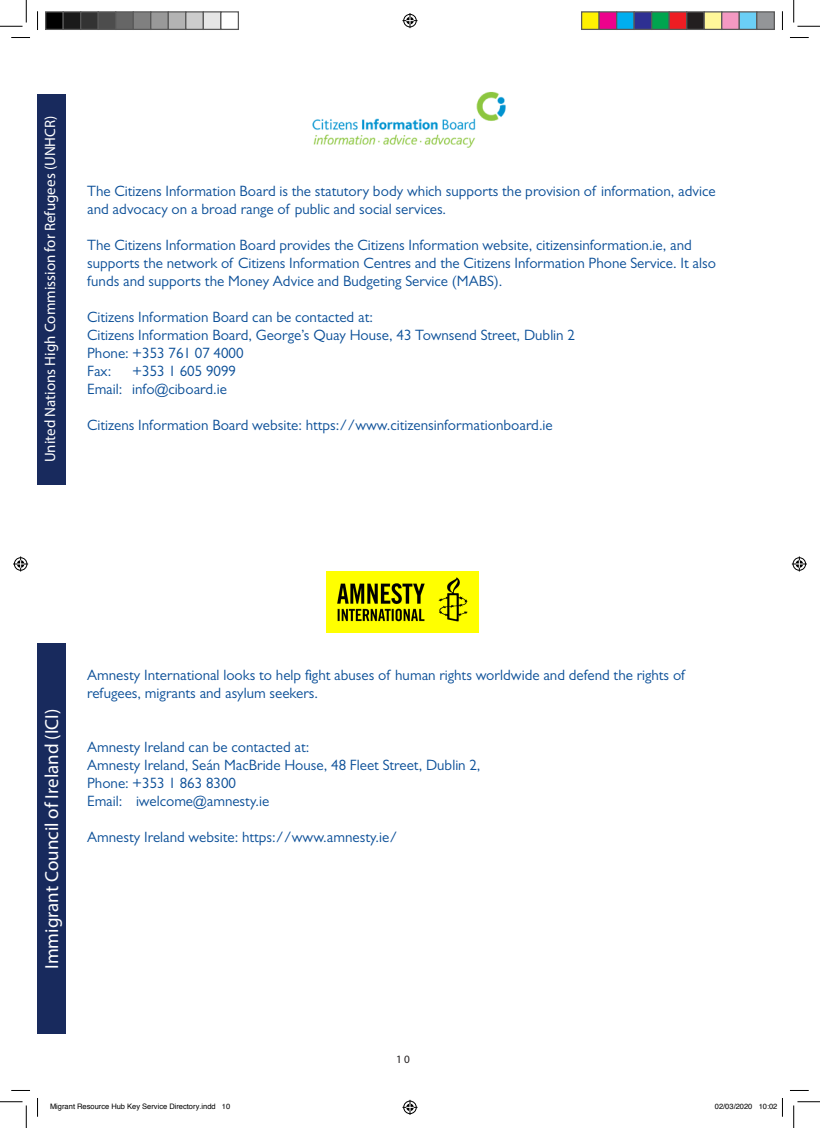
<style>
.page{position:relative;width:820px;height:1128px;background:#fff}
.page>*{position:absolute;margin:0;border:0;box-sizing:border-box;transform-origin:0 0}
.Body_Text{font:18.88px "Myriad Pro";color:#fff}
.t1{font:15px/18px "Gill Sans MT Pro";color:#0b4f98}
.Body_Text-2{font:15px "Myriad Pro";color:#fff}
.t2{font:11.25px "Myriad Pro";color:#231f20}
.t3{font:7.5px "Helvetica";color:#000}
</style>
<div class="page">
<div style="left:38px;top:94px;width:28px;height:390px;background:#182a5d"></div>
<div style="left:38px;top:643px;width:28px;height:391px;background:#182a5d"></div>
<img style="left:312px;top:92px;width:194px;height:56px">
<img style="left:327px;top:571px;width:151px;height:61px">
<svg style="left:11px;top:37px;width:19px;height:1px"></svg>
<svg style="left:790px;top:37px;width:18px;height:1px"></svg>
<svg style="left:11px;top:1090px;width:19px;height:1px"></svg>
<svg style="left:790px;top:1090px;width:18px;height:1px"></svg>
<svg style="left:37px;top:11px;width:1px;height:19px"></svg>
<svg style="left:37px;top:1098px;width:1px;height:18px"></svg>
<svg style="left:781px;top:12px;width:1px;height:18px"></svg>
<svg style="left:0;top:0;width:27px;height:27px"></svg>
<svg style="left:0;top:1101px;width:27px;height:26px"></svg>
<svg style="left:793px;top:0;width:26px;height:27px"></svg>
<svg style="left:793px;top:1101px;width:26px;height:26px"></svg>
<svg style="left:402px;top:13px;width:15px;height:15px"></svg>
<svg style="left:402px;top:1099px;width:15px;height:15px"></svg>
<svg style="left:13px;top:556px;width:15px;height:15px"></svg>
<svg style="left:791px;top:556px;width:15px;height:15px"></svg>
<div style="left:46px;top:12px;width:17px;height:17px;background:#000"></div>
<div style="left:45px;top:11px;width:19px;height:19px;border:1px solid #595959"></div>
<div style="left:63px;top:12px;width:18px;height:17px;background:#1a1a1a"></div>
<div style="left:62px;top:11px;width:19px;height:19px;border:1px solid #595959"></div>
<div style="left:81px;top:12px;width:17px;height:17px;background:#333"></div>
<div style="left:80px;top:11px;width:19px;height:19px;border:1px solid #595959"></div>
<div style="left:98px;top:12px;width:18px;height:17px;background:#4d4d4d"></div>
<div style="left:98px;top:11px;width:18px;height:19px;border:1px solid #595959"></div>
<div style="left:116px;top:12px;width:17px;height:17px;background:#666"></div>
<div style="left:115px;top:11px;width:19px;height:19px;border:1px solid #595959"></div>
<div style="left:133px;top:12px;width:18px;height:17px;background:#808080"></div>
<div style="left:132px;top:11px;width:19px;height:19px;border:1px solid #595959"></div>
<div style="left:151px;top:12px;width:17px;height:17px;background:#999"></div>
<div style="left:150px;top:11px;width:19px;height:19px;border:1px solid #595959"></div>
<div style="left:168px;top:12px;width:18px;height:17px;background:#b3b3b3"></div>
<div style="left:168px;top:11px;width:18px;height:19px;border:1px solid #595959"></div>
<div style="left:186px;top:12px;width:17px;height:17px;background:#ccc"></div>
<div style="left:185px;top:11px;width:19px;height:19px;border:1px solid #595959"></div>
<div style="left:203px;top:12px;width:18px;height:17px;background:#e6e6e6"></div>
<div style="left:202px;top:11px;width:19px;height:19px;border:1px solid #595959"></div>
<div style="left:220px;top:11px;width:19px;height:19px;border:1px solid #595959"></div>
<div style="left:581px;top:12px;width:17px;height:17px;background:#fff101"></div>
<div style="left:580px;top:11px;width:19px;height:19px;border:1px solid #595959"></div>
<div style="left:598px;top:12px;width:18px;height:17px;background:#ed028c"></div>
<div style="left:598px;top:11px;width:19px;height:19px;border:1px solid #595959"></div>
<div style="left:616px;top:12px;width:17px;height:17px;background:#00aeef"></div>
<div style="left:615px;top:11px;width:19px;height:19px;border:1px solid #595959"></div>
<div style="left:633px;top:12px;width:18px;height:17px;background:#2e3092"></div>
<div style="left:633px;top:11px;width:19px;height:19px;border:1px solid #595959"></div>
<div style="left:651px;top:12px;width:17px;height:17px;background:#00a54f"></div>
<div style="left:650px;top:11px;width:19px;height:19px;border:1px solid #595959"></div>
<div style="left:668px;top:12px;width:18px;height:17px;background:#ee1d23"></div>
<div style="left:668px;top:11px;width:19px;height:19px;border:1px solid #595959"></div>
<div style="left:686px;top:12px;width:17px;height:17px;background:#231f20"></div>
<div style="left:685px;top:11px;width:19px;height:19px;border:1px solid #595959"></div>
<div style="left:703px;top:12px;width:18px;height:17px;background:#fff79a"></div>
<div style="left:703px;top:11px;width:19px;height:19px;border:1px solid #595959"></div>
<div style="left:721px;top:12px;width:17px;height:17px;background:#f499c2"></div>
<div style="left:720px;top:11px;width:19px;height:19px;border:1px solid #595959"></div>
<div style="left:738px;top:12px;width:18px;height:17px;background:#6bcff6"></div>
<div style="left:738px;top:11px;width:19px;height:19px;border:1px solid #595959"></div>
<div style="left:756px;top:12px;width:17px;height:17px;background:#939598"></div>
<div style="left:755px;top:11px;width:19px;height:19px;border:1px solid #595959"></div>
<svg style="left:781px;top:1098px;width:1px;height:18px"></svg>
<p class="Body_Text-2" style="left:41px;top:462px;width:348px;rotate:-90deg">United Nations High Commission for Refugees (UNHCR)</p>
<p class="t1" style="left:87px;top:181px;width:629px">The Citizens Information Board is the statutory body which supports the provision of information, advice and advocacy on a broad range of public and social services.</p>
<p class="t1" style="left:87px;top:235px;width:630px">The Citizens Information Board provides the Citizens Information website, citizensinformation.ie, and supports the network of Citizens Information Centres and the Citizens Information Phone Service. It also funds and supports the Money Advice and Budgeting Service (MABS).</p>
<p class="t1" style="left:87px;top:307px;width:287px">Citizens Information Board can be contacted at:</p>
<p class="t1" style="left:87px;top:325px;width:489px">Citizens Information Board, George’s Quay House, 43 Townsend Street, Dublin 2</p>
<p class="t1" style="left:87px;top:343px;width:158px">Phone: +353 761 07 4000</p>
<p class="t1" style="left:87px;top:361px;width:26px">Fax:</p>
<p class="t1" style="left:132px;top:361px;width:105px">+353 1 605 9099</p>
<p class="t1" style="left:87px;top:379px;width:141px">Email: info@ciboard.ie</p>
<p class="t1" style="left:87px;top:415px;width:467px">Citizens Information Board website: https://www.citizensinformationboard.ie</p>
<p class="Body_Text" style="left:40px;top:969px;width:262px;rotate:-90deg">Immigrant Council of Ireland (ICI)</p>
<p class="t1" style="left:87px;top:665px;width:599px">Amnesty International looks to help fight abuses of human rights worldwide and defend the rights of refugees, migrants and asylum seekers.</p>
<p class="t1" style="left:87px;top:737px;width:223px">Amnesty Ireland can be contacted at:</p>
<p class="t1" style="left:87px;top:755px;width:394px">Amnesty Ireland, Seán MacBride House, 48 Fleet Street, Dublin 2,</p>
<p class="t1" style="left:87px;top:773px;width:150px">Phone: +353 1 863 8300</p>
<p class="t1" style="left:87px;top:791px;width:183px">Email: iwelcome@amnesty.ie</p>
<p class="t1" style="left:87px;top:827px;width:311px">Amnesty Ireland website: https://www.amnesty.ie/</p>
<p class="t2" style="left:396px;top:1051px;width:15px">10</p>
<p class="t3" style="left:50px;top:1100px;width:182px">Migrant Resource Hub Key Service Directory.indd 10</p>
<p class="t3" style="left:714px;top:1100px;width:64px">02/03/2020 10:02</p>
</div>
